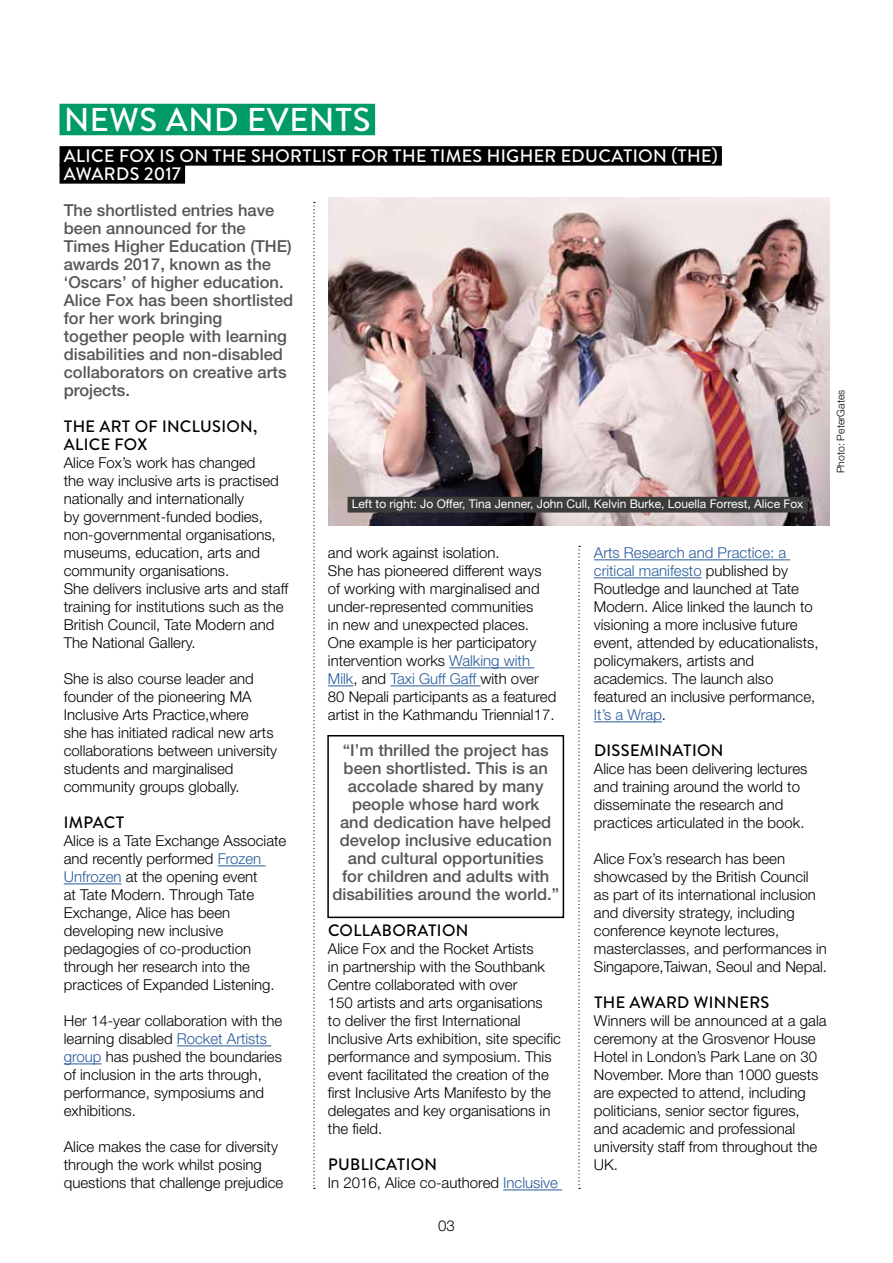
<style>
.page{position:relative;width:893px;height:1263px;background:#fff}
.page>*{position:absolute;margin:0;border:0;box-sizing:border-box;transform-origin:0 0}
.t1{font:500 33px "Brandon Text";letter-spacing:.02em;color:#fff}
.t2{font:500 18px/18px "Brandon Text";letter-spacing:.02em;color:#fff}
.t3{font:500 16.5px/18px "Helvetica Neue LT Std";color:#575756}
.t4{font:500 16.5px/18px "Brandon Text";letter-spacing:.02em;color:#000}
.t5{font:300 15px/18px "Helvetica Neue LT Std";color:#000}
.t6{font:12px "Helvetica Neue LT Std";color:#fff}
.t7{font:300 10.5px "Helvetica Neue LT Std";color:#000}
.s1{color:#275b9b}
</style>
<div class="page">
<svg style="left:313px;top:202px;width:2px;height:987px"></svg>
<svg style="left:578px;top:546px;width:2px;height:643px"></svg>
<div style="left:60px;top:104px;width:315px;height:31px;background:#009b67"></div>
<div style="left:60px;top:146px;width:662px;height:20px;background:#000"></div>
<div style="left:60px;top:164px;width:125px;height:20px;background:#000"></div>
<img style="left:329px;top:197px;width:500px;height:328px">
<hr style="left:218px;top:865px;width:48px;height:1px;background:#275b9b">
<hr style="left:64px;top:883px;width:58px;height:1px;background:#275b9b">
<hr style="left:177px;top:1045px;width:94px;height:1px;background:#275b9b">
<hr style="left:64px;top:1063px;width:38px;height:1px;background:#275b9b">
<hr style="left:449px;top:667px;width:85px;height:1px;background:#275b9b">
<svg style="left:328px;top:685px;width:25px;height:1px"></svg>
<hr style="left:390px;top:685px;width:90px;height:1px;background:#275b9b">
<hr style="left:503px;top:1189px;width:59px;height:1px;background:#275b9b">
<hr style="left:594px;top:559px;width:196px;height:1px;background:#275b9b">
<hr style="left:594px;top:577px;width:108px;height:1px;background:#275b9b">
<hr style="left:594px;top:721px;width:68px;height:1px;background:#275b9b">
<div style="left:348px;top:497px;width:460px;height:15px;background:#3c3c3b"></div>
<div style="left:327px;top:735px;width:237px;height:183px;border:2px solid #000"></div>
<h1 class="t1" style="left:64px;top:97px;width:308px">NEWS AND EVENTS</h1>
<p class="t2" style="left:64px;top:147px;width:655px">ALICE FOX IS ON THE SHORTLIST FOR THE TIMES HIGHER EDUCATION (THE)<br>AWARDS 2017</p>
<p class="t3" style="left:64px;top:201px;width:231px">The shortlisted entries have been announced for the<br>Times Higher Education (THE) awards 2017, known as the ‘Oscars’ of higher education.<br>Alice Fox has been shortlisted for her work bringing<br>together people with learning disabilities and non-disabled collaborators on creative arts projects.</p>
<p class="t4" style="left:64px;top:417px;width:195px">THE ART OF INCLUSION,<br>ALICE FOX</p>
<p class="t5" style="left:64px;top:454px;width:226px">Alice Fox’s work has changed<br>the way inclusive arts is practised nationally and internationally<br>by government-funded bodies, non-governmental organisations, museums, education, arts and community organisations.<br>She delivers inclusive arts and staff training for institutions such as the<br>British Council, Tate Modern and<br>The National Gallery.</p>
<p class="t5" style="left:64px;top:670px;width:215px">She is also course leader and founder of the pioneering MA<br>Inclusive Arts Practice,where<br>she has initiated radical new arts collaborations between university students and marginalised community groups globally.</p>
<p class="t4" style="left:64px;top:813px;width:62px">IMPACT</p>
<p class="t5" style="left:64px;top:832px;width:224px">Alice is a Tate Exchange Associate and recently performed <span class="s1">Frozen<br>Unfrozen</span> at the opening event<br>at Tate Modern. Through Tate<br>Exchange, Alice has been developing new inclusive pedagogies of co-production through her research into the practices of Expanded Listening.</p>
<p class="t5" style="left:64px;top:1012px;width:220px">Her 14-year collaboration with the learning disabled <span class="s1">Rocket Artists group</span> has pushed the boundaries of inclusion in the arts through, performance, symposiums and exhibitions.</p>
<p class="t5" style="left:64px;top:1138px;width:221px">Alice makes the case for diversity through the work whilst posing questions that challenge prejudice</p>
<p class="t6" style="left:352px;top:497px;width:453px">Left to right: Jo Offer, Tina Jenner, John Cull, Kelvin Burke, Louella Forrest, Alice Fox</p>
<p class="t5" style="left:328px;top:544px;width:230px">and work against isolation.<br>She has pioneered different ways of working with marginalised and under-represented communities<br>in new and unexpected places.<br>One example is her participatory intervention works <span class="s1">Walking with Milk</span>, and <span class="s1">Taxi Guff Gaff</span> with over 80 Nepali participants as a featured artist in the Kathmandu Triennial17.</p>
<p class="t5" style="left:594px;top:544px;width:226px"><span class="s1">Arts Research and Practice: a critical manifesto</span> published by<br>Routledge and launched at Tate<br>Modern. Alice linked the launch to visioning a more inclusive future event, attended by educationalists, policymakers, artists and academics. The launch also featured an inclusive performance,<br><span class="s1">It’s a Wrap</span>.</p>
<p class="t4" style="left:594px;top:741px;width:131px">DISSEMINATION</p>
<p class="t5" style="left:594px;top:760px;width:215px">Alice has been delivering lectures and training around the world to disseminate the research and practices articulated in the book.</p>
<p class="t5" style="left:594px;top:850px;width:235px">Alice Fox’s research has been showcased by the British Council as part of its international inclusion and diversity strategy, including conference keynote lectures, masterclasses, and performances in Singapore,Taiwan, Seoul and Nepal.</p>
<p class="t4" style="left:594px;top:993px;width:177px">THE AWARD WINNERS</p>
<p class="t5" style="left:594px;top:1012px;width:234px">Winners will be announced at a gala ceremony at the Grosvenor House<br>Hotel in London’s Park Lane on 30<br>November. More than 1000 guests are expected to attend, including politicians, senior sector figures, and academic and professional university staff from throughout the<br>UK.</p>
<p class="t3" style="left:332px;top:741px;width:228px;text-align:center">“I’m thrilled the project has been shortlisted. This is an accolade shared by many people whose hard work<br>and dedication have helped develop inclusive education and cultural opportunities<br>for children and adults with disabilities around the world.”</p>
<p class="t4" style="left:328px;top:921px;width:142px">COLLABORATION</p>
<p class="t5" style="left:328px;top:940px;width:235px">Alice Fox and the Rocket Artists<br>in partnership with the Southbank Centre collaborated with over<br>150 artists and arts organisations<br>to deliver the first International Inclusive Arts exhibition, site specific performance and symposium. This event facilitated the creation of the first Inclusive Arts Manifesto by the delegates and key organisations in the field.</p>
<p class="t4" style="left:328px;top:1155px;width:111px">PUBLICATION</p>
<p class="t5" style="left:328px;top:1174px;width:232px">In 2016, Alice co-authored <span class="s1">Inclusive</span></p>
<p class="t7" style="left:834px;top:473px;width:85px;rotate:-90deg">Photo: PeterGates</p>
<p class="t5" style="left:438px;top:1216px;width:18px">03</p>
</div>
